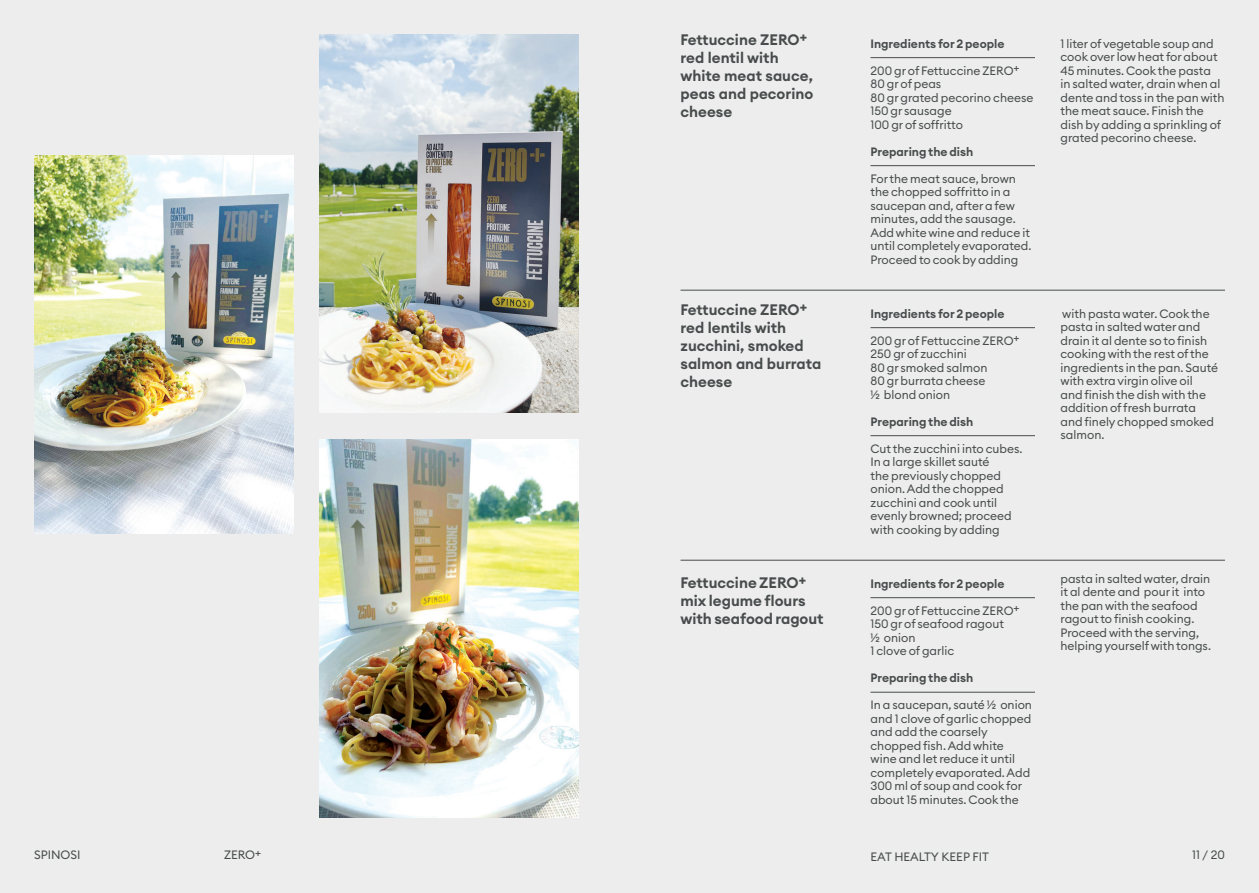
<style>
.page{position:relative;width:1259px;height:893px;background:#ededed}
.page>*{position:absolute;margin:0;border:0;box-sizing:border-box;transform-origin:0 0}
.t1{font:15px/18px "Font Semi Bold 2";color:#484c4c}
.t2{font:12px/13.5px "Font Regular 2";color:#484c4c}
.t3{font:12px "Font Semi Bold 2";color:#484c4c}
</style>
<div class="page">
<hr style="left:870px;top:57px;width:165px;height:1px;background:#484c4c">
<hr style="left:870px;top:165px;width:165px;height:1px;background:#484c4c">
<hr style="left:870px;top:327px;width:165px;height:1px;background:#484c4c">
<hr style="left:870px;top:435px;width:165px;height:1px;background:#484c4c">
<hr style="left:870px;top:597px;width:165px;height:1px;background:#484c4c">
<hr style="left:870px;top:692px;width:165px;height:1px;background:#484c4c">
<hr style="left:680px;top:290px;width:545px;height:1px;background:#484c4c">
<hr style="left:680px;top:560px;width:545px;height:1px;background:#484c4c">
<img style="left:34px;top:156px;width:259px;height:378px">
<img style="left:319px;top:439px;width:259px;height:378px">
<img style="left:319px;top:34px;width:259px;height:378px">
<p class="t1" style="left:680px;top:30px;width:134px">Fettuccine ZERO+ red lentil with white meat sauce, peas and pecorino cheese</p>
<p class="t3" style="left:870px;top:36px;width:136px">Ingredients for 2 people</p>
<p class="t2" style="left:870px;top:63px;width:151px">200 gr of Fettuccine ZERO+</p>
<p class="t2" style="left:870px;top:77px;width:72px">80 gr of peas</p>
<p class="t2" style="left:870px;top:90px;width:164px">80 gr grated pecorino cheese</p>
<p class="t2" style="left:870px;top:104px;width:83px">150 gr sausage</p>
<p class="t2" style="left:870px;top:117px;width:94px">100 gr of soffritto</p>
<p class="t3" style="left:870px;top:144px;width:104px">Preparing the dish</p>
<p class="t2" style="left:870px;top:171px;width:162px">For the meat sauce, brown the chopped soffritto in a saucepan and, after a few minutes, add the sausage.<br>Add white wine and reduce it until completely evaporated.</p>
<p class="t2" style="left:870px;top:252px;width:149px">Proceed to cook by adding</p>
<p class="t2" style="left:1060px;top:36px;width:165px">1 liter of vegetable soup and cook over low heat for about<br>45 minutes. Cook the pasta<br>in salted water, drain when al dente and toss in the pan with the meat sauce. Finish the dish by adding a sprinkling of grated pecorino cheese.</p>
<p class="t1" style="left:680px;top:300px;width:128px">Fettuccine ZERO+</p>
<p class="t1" style="left:680px;top:318px;width:142px">red lentils with zucchini, smoked salmon and burrata cheese</p>
<p class="t3" style="left:870px;top:306px;width:136px">Ingredients for 2 people</p>
<p class="t2" style="left:870px;top:333px;width:151px">200 gr of Fettuccine ZERO+</p>
<p class="t2" style="left:870px;top:347px;width:98px">250 gr of zucchini</p>
<p class="t2" style="left:870px;top:360px;width:118px">80 gr smoked salmon</p>
<p class="t2" style="left:870px;top:374px;width:116px">80 gr burrata cheese</p>
<p class="t2" style="left:870px;top:387px;width:81px">½ blond onion</p>
<p class="t3" style="left:870px;top:414px;width:104px">Preparing the dish</p>
<p class="t2" style="left:870px;top:441px;width:153px">Cut the zucchini into cubes.<br>In a large skillet sauté<br>the previously chopped onion. Add the chopped zucchini and cook until evenly browned; proceed with cooking by adding</p>
<p class="t2" style="left:1060px;top:306px;width:159px">with pasta water. Cook the pasta in salted water and drain it al dente so to finish cooking with the rest of the ingredients in the pan. Sauté with extra virgin olive oil<br>and finish the dish with the addition of fresh burrata and finely chopped smoked salmon.</p>
<p class="t1" style="left:680px;top:573px;width:145px">Fettuccine ZERO+ mix legume flours with seafood ragout</p>
<p class="t3" style="left:870px;top:576px;width:136px">Ingredients for 2 people</p>
<p class="t2" style="left:870px;top:603px;width:151px">200 gr of Fettuccine ZERO+</p>
<p class="t2" style="left:870px;top:617px;width:135px">150 gr of seafood ragout</p>
<p class="t2" style="left:870px;top:630px;width:47px">½ onion</p>
<p class="t2" style="left:870px;top:644px;width:85px">1 clove of garlic</p>
<p class="t3" style="left:870px;top:670px;width:104px">Preparing the dish</p>
<p class="t2" style="left:870px;top:698px;width:163px">In a saucepan, sauté ½ onion and 1 clove of garlic chopped and add the coarsely chopped fish. Add white wine and let reduce it until completely evaporated. Add<br>300 ml of soup and cook for</p>
<p class="t2" style="left:870px;top:792px;width:150px">about 15 minutes. Cook the</p>
<p class="t2" style="left:1060px;top:571px;width:152px">pasta in salted water, drain it al dente and pour it into the pan with the seafood ragout to finish cooking.<br>Proceed with the serving, helping yourself with tongs.</p>
<p class="t2" style="left:34px;top:848px;width:48px">SPINOSI</p>
<p class="t2" style="left:224px;top:848px;width:39px">ZERO+</p>
<p class="t2" style="left:870px;top:850px;width:120px">EAT HEALTY KEEP FIT</p>
<p class="t2" style="left:1192px;top:848px;width:34px">11 / 20</p>
</div>
